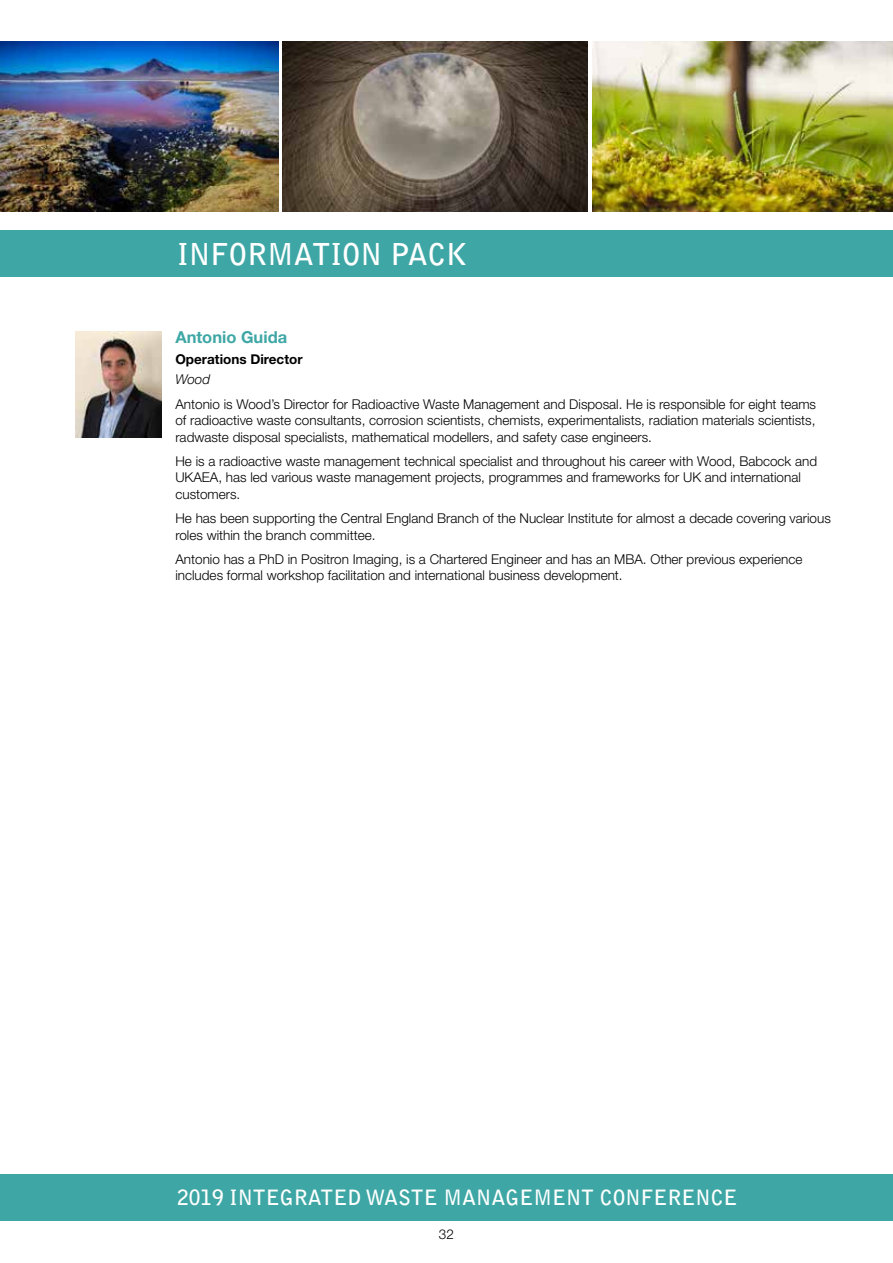
<style>
.page{position:relative;width:893px;height:1263px;background:#fff}
.page>*{position:absolute;margin:0;border:0;box-sizing:border-box;transform-origin:0 0}
.t1{font:700 30px "Bell Gothic Std";color:#fff}
.t2{font:700 21px "Bell Gothic Std";color:#fff}
.t3{font:700 16.5px "Helvetica Neue LT Std";color:#3ea7a5}
.t4{font:300 13.5px/16.2px "Helvetica Neue LT Std";color:#000}
.t5{font:700 13.5px "Helvetica Neue LT Std";color:#000}
.t6{font:italic 300 13.5px "Helvetica Neue LT Std";color:#000}
</style>
<div class="page">
<div style="left:0;top:1174px;width:893px;height:46px;background:#3ea7a5"></div>
<img style="left:283px;top:42px;width:305px;height:169px">
<img style="left:592px;top:42px;width:301px;height:169px">
<div style="left:0;top:230px;width:893px;height:47px;background:#3ea7a5"></div>
<img style="left:0;top:42px;width:279px;height:169px">
<img style="left:76px;top:332px;width:85px;height:105px">
<h1 class="t1" style="left:177px;top:236px;width:291px">INFORMATION PACK</h1>
<p class="t3" style="left:175px;top:327px;width:113px">Antonio Guida</p>
<p class="t5" style="left:175px;top:351px;width:129px">Operations Director</p>
<p class="t6" style="left:175px;top:372px;width:36px">Wood</p>
<p class="t4" style="left:175px;top:396px;width:642px;text-align:justify">Antonio is Wood’s Director for Radioactive Waste Management and Disposal. He is responsible for eight teams of radioactive waste consultants, corrosion scientists, chemists, experimentalists, radiation materials scientists, radwaste disposal specialists, mathematical modellers, and safety case engineers.</p>
<p class="t4" style="left:175px;top:453px;width:643px">He is a radioactive waste management technical specialist and throughout his career with Wood, Babcock and<br>UKAEA, has led various waste management projects, programmes and frameworks for UK and international customers.</p>
<p class="t4" style="left:175px;top:510px;width:657px">He has been supporting the Central England Branch of the Nuclear Institute for almost a decade covering various roles within the branch committee.</p>
<p class="t4" style="left:175px;top:551px;width:628px">Antonio has a PhD in Positron Imaging, is a Chartered Engineer and has an MBA. Other previous experience includes formal workshop facilitation and international business development.</p>
<h2 class="t2" style="left:177px;top:1184px;width:562px">2019 INTEGRATED WASTE MANAGEMENT CONFERENCE</h2>
<p class="t4" style="left:439px;top:1225px;width:17px">32</p>
</div>
